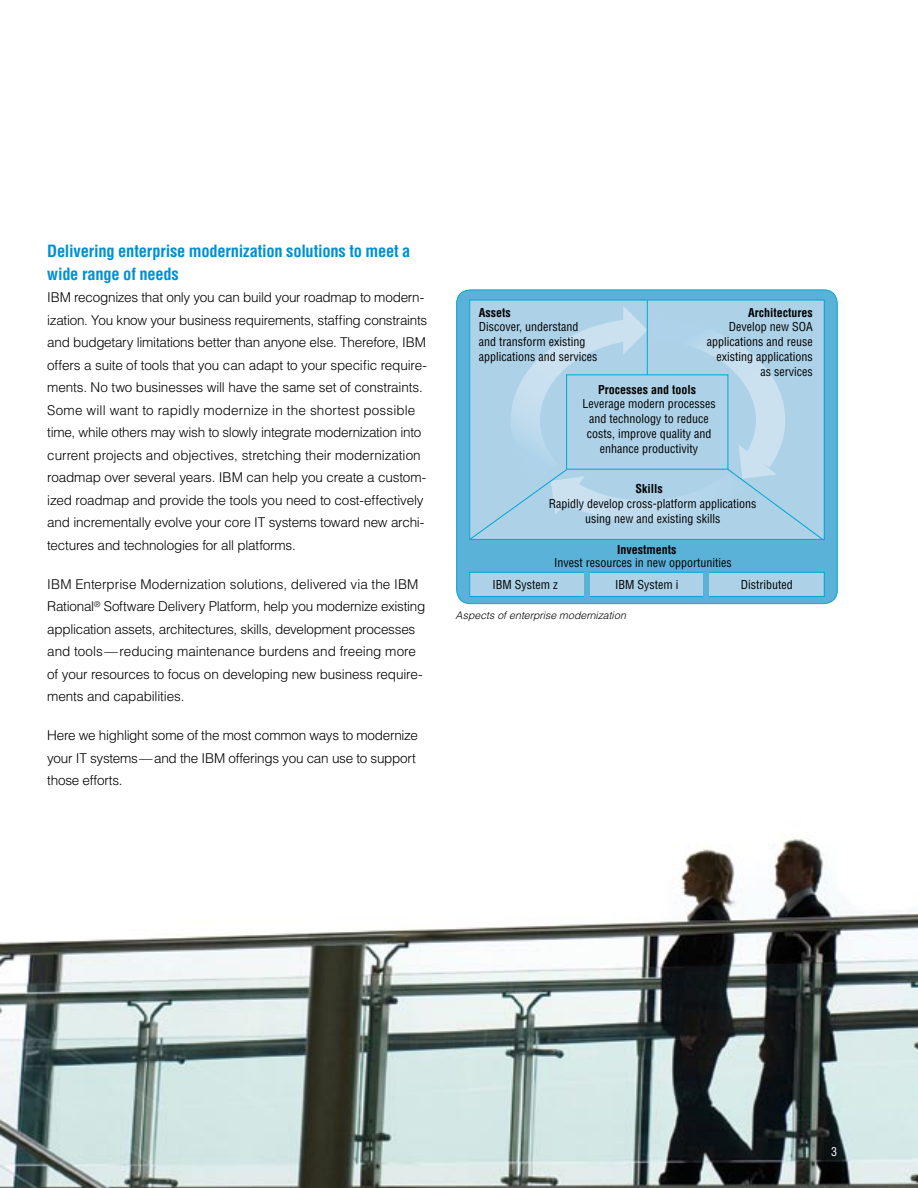
<style>
.page{position:relative;width:918px;height:1188px;background:#fff}
.page>*{position:absolute;margin:0;border:0;box-sizing:border-box;transform-origin:0 0}
.t1{font:700 condensed 16.5px/22.5px "Helvetica";letter-spacing:-.015em;color:#0090d0}
.Text_-_body{font:300 13.5px/22.5px "Helvetica";letter-spacing:-.015em;color:#000}
.t2{font:condensed 12px/14.7px "Helvetica";color:#010101;text-align:center}
.t3{font:italic 300 10.5px "Helvetica";letter-spacing:.005em;color:#000}
.s1{font-weight:700}
</style>
<div class="page">
<img style="left:0;top:838px;width:918px;height:350px">
<div style="left:457px;top:290px;width:380px;height:313px;background:#5ab2d9;border-radius:14px"></div>
<div style="left:470px;top:572px;width:354px;height:24px;background:#add2e8"></div>
<div style="left:469px;top:572px;width:356px;height:25px;border:1px solid #00a4d1"></div>
<div style="left:703px;top:572px;width:6px;height:29px;background:#5ab2d9"></div>
<div style="left:584px;top:572px;width:6px;height:29px;background:#5ab2d9"></div>
<svg style="left:469px;top:300px;width:355px;height:240px"></svg>
<div style="left:567px;top:375px;width:161px;height:94px;background:#add2e8"></div>
<div style="left:566px;top:374px;width:162px;height:96px;border:1px solid #00a4d1"></div>
<div style="left:456px;top:290px;width:382px;height:314px;border:1px solid #00a4d1;border-radius:14px"></div>
<svg style="left:831px;top:1147px;width:5px;height:9px"></svg>
<h1 class="t1" style="left:47px;top:240px;width:365px">Delivering enterprise modernization solutions to meet a wide range of needs</h1>
<p class="Text_-_body" style="left:47px;top:286px;width:382px">IBM recognizes that only you can build your roadmap to modern&shy;ization. You know your business requirements, staffing constraints and budgetary limitations better than anyone else. Therefore, IBM offers a suite of tools that you can adapt to your specific require&shy;ments. No two businesses will have the same set of constraints.<br>Some will want to rapidly modernize in the shortest possible time, while others may wish to slowly integrate modernization into current projects and objectives, stretching their modernization roadmap over several years. IBM can help you create a custom&shy;ized roadmap and provide the tools you need to cost-effectively and incrementally evolve your core IT systems toward new archi&shy;tectures and technologies for all platforms.</p>
<p class="Text_-_body" style="left:47px;top:572px;width:380px">IBM Enterprise Modernization solutions, delivered via the IBM Rational<sup>®</sup> Software Delivery Platform, help you modernize existing application assets, architectures, skills, development processes and tools—reducing maintenance burdens and freeing more of your resources to focus on developing new business require&shy;ments and capabilities.</p>
<p class="Text_-_body" style="left:47px;top:724px;width:372px">Here we highlight some of the most common ways to modernize your IT systems—and the IBM offerings you can use to support those efforts.</p>
<p class="t2" style="left:479px;top:305px;width:120px;text-align:left"><span class="s1">Assets<br></span>Discover, understand and transform existing applications and services</p>
<p class="t2" style="left:707px;top:305px;width:107px;text-align:right"><span class="s1">Architectures<br></span>Develop new SOA applications and reuse existing applications as services</p>
<p class="t2" style="left:583px;top:383px;width:135px;line-height:13.6px"><span class="s1">Processes and tools<br></span>Leverage modern processes</p>
<p class="t2" style="left:587px;top:411px;width:126px">and technology to reduce costs, improve quality and enhance productivity</p>
<p class="t2" style="left:549px;top:482px;width:209px"><span class="s1">Skills<br></span>Rapidly develop cross-platform applications using new and existing skills</p>
<p class="t2" style="left:554px;top:544px;width:179px;line-height:12px;text-align:left;text-indent:63px"><span class="s1">Investments<br></span>Invest resources in new opportunities</p>
<p class="t2" style="left:492px;top:577px;width:67px">IBM System z</p>
<p class="t2" style="left:615px;top:577px;width:65px">IBM System i</p>
<p class="t2" style="left:741px;top:577px;width:53px">Distributed</p>
<p class="t3" style="left:456px;top:608px;width:172px">Aspects of enterprise modernization</p>
</div>
